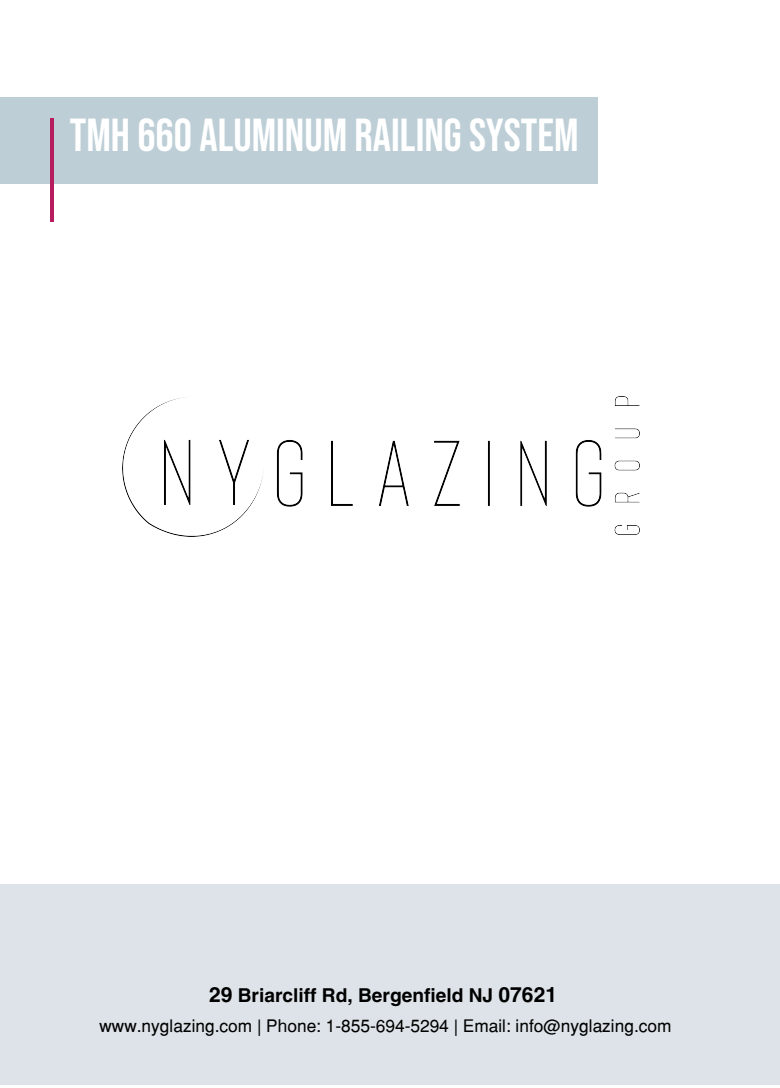
<style>
.page{position:relative;width:780px;height:1088px;background:#fff}
.page>*{position:absolute;margin:0;border:0;box-sizing:border-box;transform-origin:0 0}
.t1{font:46.12px "Bebas Neue";color:#fff}
.t2{font:700 19.12px "Helvetica";color:#000}
.t3{font:17.25px "Helvetica";color:#000}
.s1{font-size:21px}
</style>
<div class="page">
<div style="left:0;top:884px;width:780px;height:201px;background:#dde3e8"></div>
<img style="left:122px;top:397px;width:517px;height:140px">
<div style="left:0;top:97px;width:597px;height:87px;background:#bdced6"></div>
<hr style="left:50px;top:118px;width:3px;height:104px;background:#b71c5e">
<h1 class="t1" style="left:70px;top:109px;width:510px">TMH 660 ALUMINUM RAILING SYSTEM</h1>
<p class="t2" style="left:209px;top:983px;width:349px"><span class="s1">29</span> Briarcliff Rd, Bergenfield NJ <span class="s1">07621</span></p>
<p class="t3" style="left:99px;top:1015px;width:573px">www.nyglazing.com | Phone: 1-855-694-5294 | Email: info@nyglazing.com</p>
</div>
